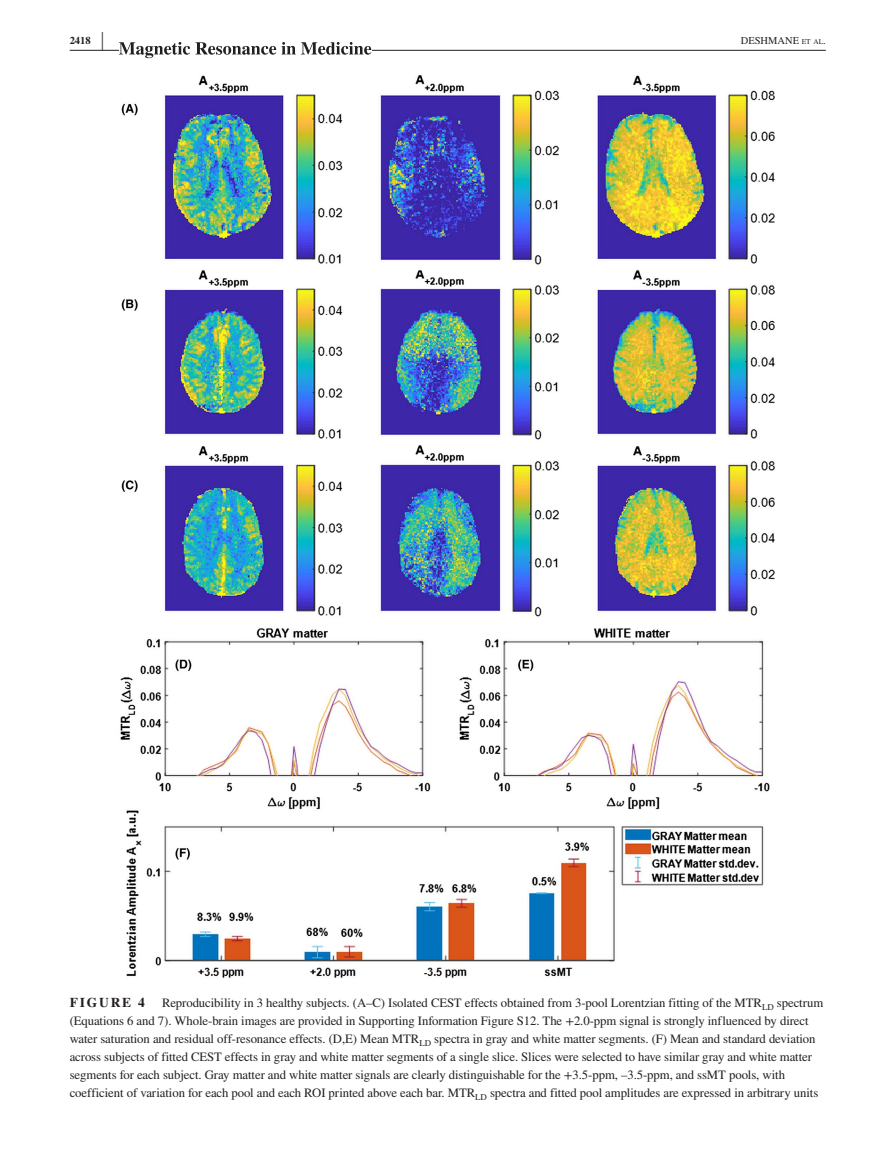
<style>
.page{position:relative;width:893px;height:1174px;background:#fff}
.page>*{position:absolute;margin:0;border:0;box-sizing:border-box;transform-origin:0 0}
.t1{font:700 25.95px "STIX";color:#231f20;scale:.36 1}
.t2{font:700 13.5px "STIX";letter-spacing:.135em;color:#231f20}
.t3{font:12.75px/18px "STIX";letter-spacing:-.005em;color:#231f20}
.t4{font:10.5px "STIX";color:#231f20}
.t5{font:700 10.5px "STIX";color:#231f20}
.s1{font-size:7.35px}
.s2{font-style:inherit}
</style>
<div class="page">
<hr style="left:70px;top:50px;width:756px;height:1px;background:#231f20">
<svg style="left:119px;top:42px;width:252px;height:16px"></svg>
<img style="left:120px;top:75px;width:655px;height:903px">
<p class="t5" style="left:70px;top:34px;width:22px">2418</p>
<h1 class="t1" style="left:102px;top:26px;width:7px">|</h1>
<p class="t4" style="left:741px;top:33px;width:86px">DESHMANE <span class="s1">et al</span><span class="s2">.</span></p>
<p class="t2" style="left:70px;top:994px;width:77px">FIGURE 4</p>
<p class="t3" style="left:70px;top:994px;width:755px;text-indent:92px">Reproducibility in 3 healthy subjects. (A–C) Isolated CEST effects obtained from 3‐pool Lorentzian fitting of the MTR<sub>LD</sub> spectrum (Equations 6 and 7). Whole‐brain images are provided in Supporting Information Figure S12. The +2.0‐ppm signal is strongly influenced by direct water saturation and residual off‐resonance effects. (D,E) Mean MTR<sub>LD</sub> spectra in gray and white matter segments. (F) Mean and standard deviation across subjects of fitted CEST effects in gray and white matter segments of a single slice. Slices were selected to have similar gray and white matter segments for each subject. Gray matter and white matter signals are clearly distinguishable for the +3.5‐ppm, –3.5‐ppm, and ssMT pools, with coefficient of variation for each pool and each ROI printed above each bar. MTR<sub>LD</sub> spectra and fitted pool amplitudes are expressed in arbitrary units</p>
</div>
